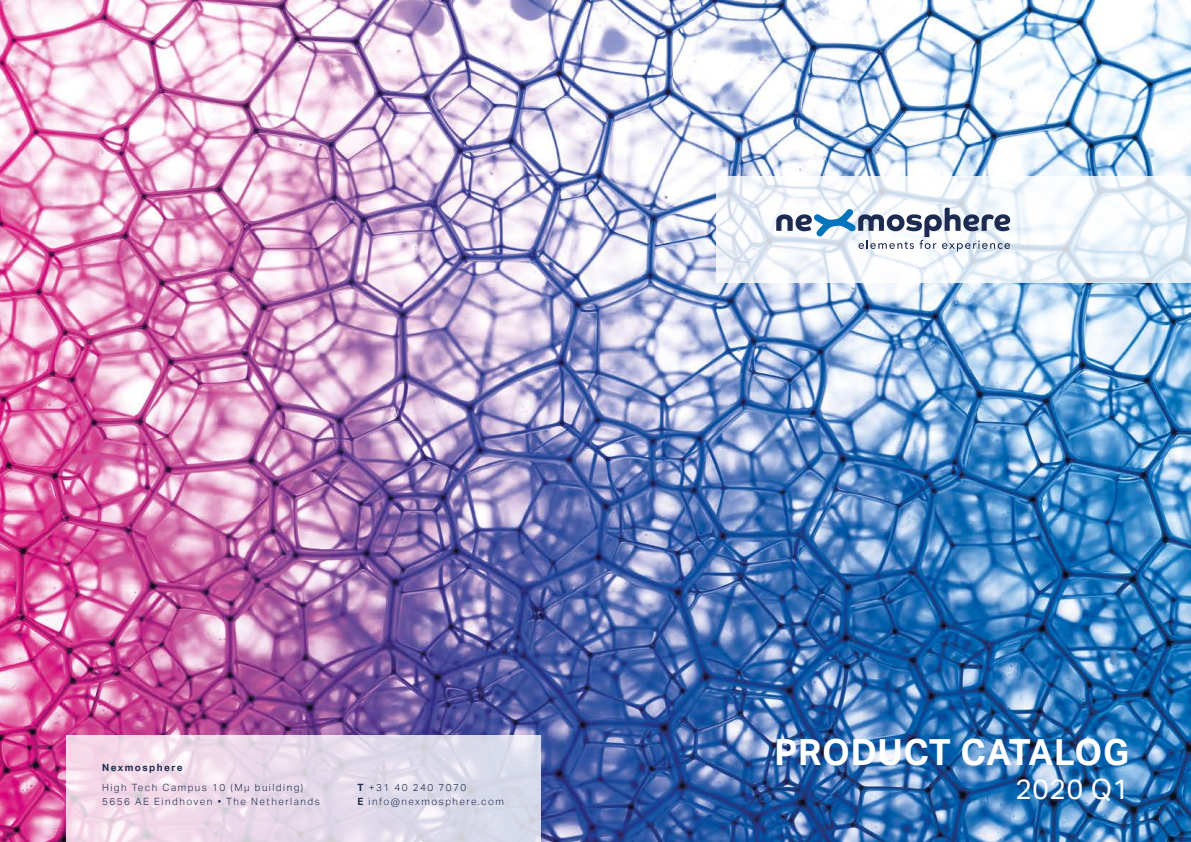
<style>
.page{position:relative;width:1191px;height:842px;background:#fff}
.page>*{position:absolute;margin:0;border:0;box-sizing:border-box;transform-origin:0 0}
.t1{font:700 36px "Aktiv Grotesk";letter-spacing:.02em;color:#fff}
.t2{font:28px "Aktiv Grotesk";letter-spacing:.025em;color:#fff}
.t3{font:300 10px/14px "Aktiv Grotesk";letter-spacing:.15em;color:#1e2b50}
.t4{font:700 10px "Aktiv Grotesk";letter-spacing:.15em;color:#1e2b50}
.s1{font-weight:700}
</style>
<div class="page">
<img style="left:0;top:0;width:1191px;height:842px">
<svg style="left:66px;top:735px;width:474px;height:107px;background:#e6dae9"></svg>
<svg style="left:716px;top:176px;width:475px;height:107px;fill:#f4f9fd"></svg>
<svg style="left:776px;top:208px;width:234px;height:44px"></svg>
<p class="t4" style="left:102px;top:761px;width:82px">Nexmosphere</p>
<p class="t3" style="left:102px;top:780px;width:219px">High Tech Campus 10 (Mμ building)<br>5656 AE Eindhoven • The Netherlands</p>
<p class="t3" style="left:357px;top:780px;width:148px"><span class="s1">T</span> +31 40 240 7070<br><span class="s1">E</span> info@nexmosphere.com</p>
<h1 class="t1" style="left:774px;top:731px;width:356px">PRODUCT CATALOG</h1>
<h2 class="t2" style="left:1015px;top:772px;width:115px">2020 Q1</h2>
</div>
